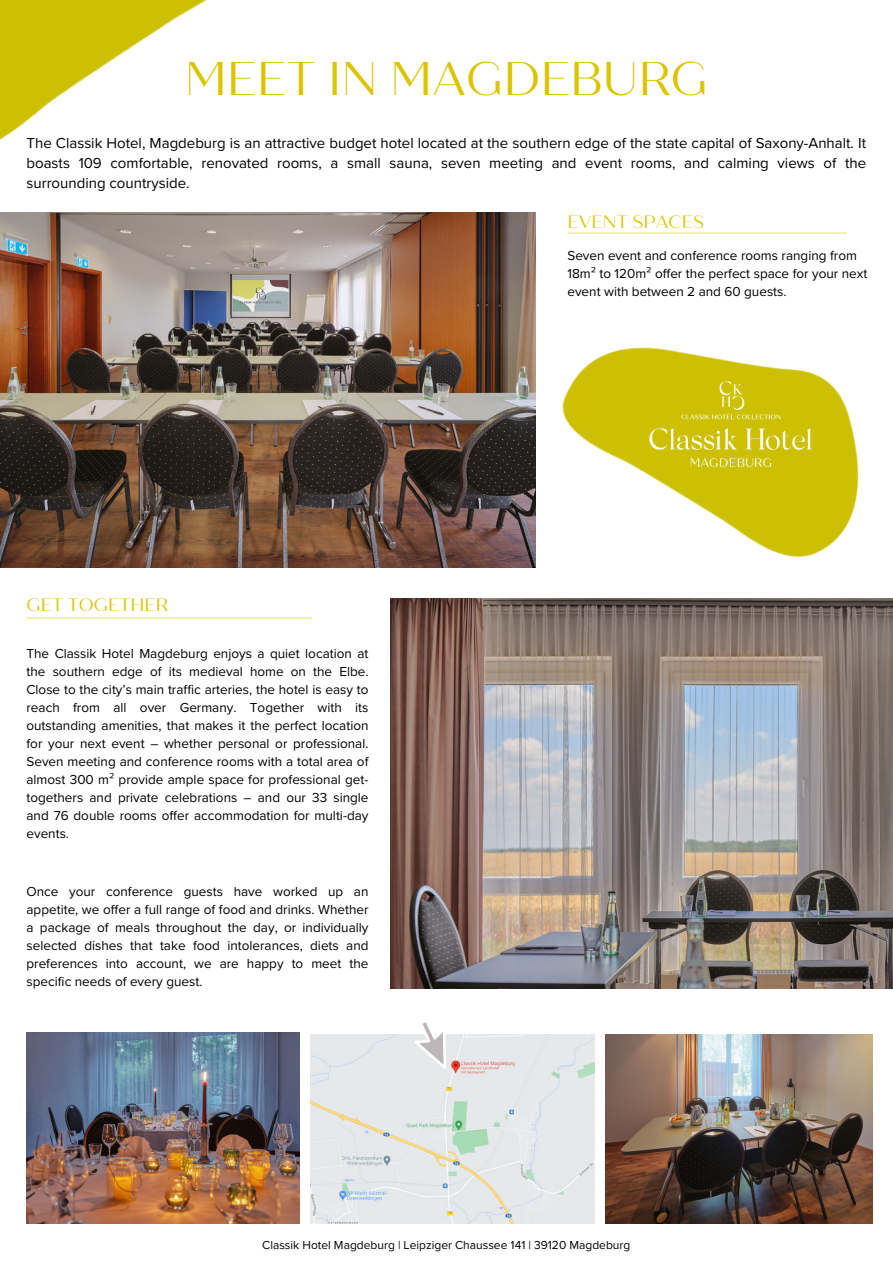
<style>
.page{position:relative;width:893px;height:1264px;background:#fff}
.page>*{position:absolute;margin:0;border:0;box-sizing:border-box;transform-origin:0 0}
.t1{font:47.25px "Quiche Sans";color:#dbc500}
.t2{font:18px "Quiche Sans";color:#dbc500}
.t3{font:15px/20.2px "Proxima Nova";color:#000;text-align:justify}
.t4{font:13.5px/18px "Proxima Nova";color:#000;text-align:justify}
.t5{font:12px "Proxima Nova";color:#000}
</style>
<div class="page">
<hr style="left:26px;top:617px;width:286px;height:1px;background:#dbc500">
<img style="left:535px;top:212px;width:323px;height:356px">
<img style="left:594px;top:360px;width:265px;height:127px">
<img style="left:0;top:212px;width:535px;height:356px">
<img style="left:390px;top:598px;width:502px;height:390px">
<img style="left:26px;top:1032px;width:274px;height:191px">
<img style="left:605px;top:1034px;width:267px;height:189px">
<img style="left:311px;top:1034px;width:283px;height:189px">
<svg style="left:414px;top:1022px;width:32px;height:47px"></svg>
<img style="left:0;top:0;width:357px;height:245px">
<p class="t1" style="left:185px;top:50px;width:524px">MEET IN MAGDEBURG</p>
<p class="t3" style="left:26px;top:133px;width:841px">The Classik Hotel, Magdeburg is an attractive budget hotel located at the southern edge of the state capital of Saxony-Anhalt. It boasts 109 comfortable, renovated rooms, a small sauna, seven meeting and event rooms, and calming views of the surrounding countryside.</p>
<p class="t2" style="left:567px;top:210px;width:138px">EVENT SPACES</p>
<p class="t2" style="left:27px;top:594px;width:143px">GET TOGETHER</p>
<p class="t4" style="left:26px;top:645px;width:343px">The Classik Hotel Magdeburg enjoys a quiet location at the southern edge of its medieval home on the Elbe.<br>Close to the city’s main traffic arteries, the hotel is easy to reach from all over Germany. Together with its outstanding amenities, that makes it the perfect location for your next event – whether personal or professional.<br>Seven meeting and conference rooms with a total area of almost 300 m² provide ample space for professional get&shy;togethers and private celebrations – and our 33 single and 76 double rooms offer accommodation for multi-day events.</p>
<p class="t4" style="left:26px;top:882px;width:343px">Once your conference guests have worked up an appetite, we offer a full range of food and drinks. Whether a package of meals throughout the day, or individually selected dishes that take food intolerances, diets and preferences into account, we are happy to meet the specific needs of every guest.</p>
<p class="t4" style="left:567px;top:247px;width:301px;text-align:left">Seven event and conference rooms ranging from<br>18m² to 120m² offer the perfect space for your next event with between 2 and 60 guests.</p>
<p class="t5" style="left:262px;top:1237px;width:369px">Classik Hotel Magdeburg | Leipziger Chaussee 141 | 39120 Magdeburg</p>
</div>
